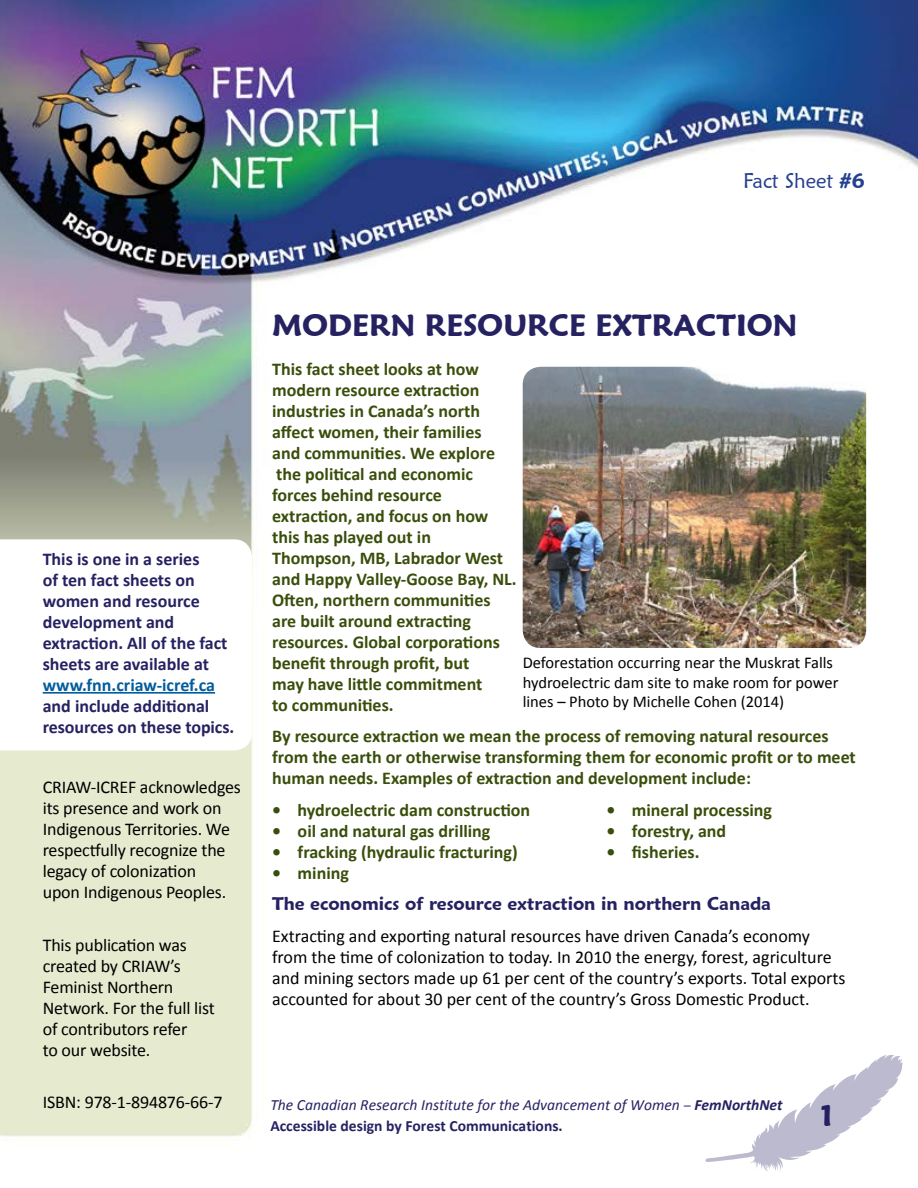
<style>
.page{position:relative;width:918px;height:1188px;background:#fff}
.page>*{position:absolute;margin:0;border:0;box-sizing:border-box;transform-origin:0 0}
.t1{font:600 30px "Maiandra GD";color:#262262}
.t2{font:21px "Maiandra GD";color:#25408f}
.t3{font:700 18px/21px "Calibri";color:#3a4e0b}
.t4{font:18px/21px "Calibri";letter-spacing:-.01em;color:#000}
.t5{font:700 18px/21px "Calibri";color:#262262}
.t6{font:600 18px "Maiandra GD";color:#262262}
.t7{font:16.5px/19.5px "Calibri";color:#000}
.t8{font:italic 15.6px/20.9px "Calibri";color:#262262}
.s1{font-weight:600}
.s2{color:#005e9e}
.s3{font-family:"Myriad Pro";font-style:normal}
.s4{font-weight:700}
.s5{font-weight:700;font-style:normal}
</style>
<div class="page">
<img style="left:0;top:0;width:918px;height:1138px">
<svg style="left:705px;top:1053px;width:198px;height:118px"></svg>
<svg style="left:0;top:539px;width:252px;height:211px"></svg>
<hr style="left:43px;top:692px;width:172px;height:2px;background:#005e9e">
<img style="left:523px;top:367px;width:343px;height:281px">
<p class="t2" style="left:743px;top:168px;width:123px">Fact Sheet <span class="s1">#6</span></p>
<p class="t5" style="left:43px;top:549px;width:193px">This is one in a series<br>of ten fact sheets on women and resource development and extraction. All of the fact sheets are available at <span class="s2">www.fnn.criaw-icref.ca </span>and include additional resources on these topics.</p>
<p class="t4" style="left:43px;top:777px;width:200px">CRIAW-ICREF acknowledges its presence and work on<br>Indigenous Territories. We respectfully recognize the legacy of colonization<br>upon Indigenous Peoples.</p>
<p class="t4" style="left:43px;top:934px;width:174px">This publication was created by CRIAW’s<br>Feminist Northern<br>Network. For the full list of contributors refer<br>to our website.</p>
<p class="t4" style="left:43px;top:1092px;width:181px">ISBN: 978-1-894876-66-7</p>
<h1 class="t1" style="left:272px;top:307px;width:527px">MODERN RESOURCE EXTRACTION</h1>
<p class="t3" style="left:272px;top:358px;width:246px">This fact sheet looks at how modern resource extraction industries in Canada’s north affect women, their families<br>and communities. We explore the political and economic forces behind resource extraction, and focus on how this has played out in<br>Thompson, MB, Labrador West and Happy Valley-Goose Bay, NL.<br>Often, northern communities are built around extracting resources. Global corporations benefit through profit, but<br>may have little commitment<br>to communities.</p>
<p class="t3" style="left:272px;top:726px;width:585px">By resource extraction we mean the process of removing natural resources from the earth or otherwise transforming them for economic profit or to meet human needs. Examples of extraction and development include:</p>
<p class="t3" style="left:272px;top:799px;width:260px">• hydroelectric dam construction</p>
<p class="t3" style="left:607px;top:799px;width:167px">• mineral processing</p>
<p class="t3" style="left:272px;top:820px;width:220px">• oil and natural gas drilling</p>
<p class="t3" style="left:607px;top:820px;width:121px">• forestry, and</p>
<p class="t3" style="left:272px;top:841px;width:247px">• fracking (hydraulic fracturing)</p>
<p class="t3" style="left:607px;top:841px;width:94px">• fisheries.</p>
<p class="t3" style="left:272px;top:862px;width:78px">• mining</p>
<h2 class="t6" style="left:272px;top:893px;width:500px">The economics of resource extraction in northern Canada</h2>
<p class="t4" style="left:272px;top:925px;width:575px">Extracting and exporting natural resources have driven Canada’s economy from the time of colonization to today. In 2010 the energy, forest, agriculture and mining sectors made up 61 per cent of the country’s exports. Total exports accounted for about 30 per cent of the country’s Gross Domestic Product.</p>
<p class="t7" style="left:523px;top:653px;width:317px">Deforestation occurring near the Muskrat Falls hydroelectric dam site to make room for power lines – Photo by Michelle Cohen (2014)</p>
<p class="t8" style="left:270px;top:1094px;width:514px">The Canadian Research Institute for the Advancement of Women <span class="s3">–</span> <span class="s4">FemNorthNet<br></span><span class="s5">Accessible design by Forest Communications.</span></p>
<h1 class="t1" style="left:820px;top:1097px;width:15px">1</h1>
</div>
